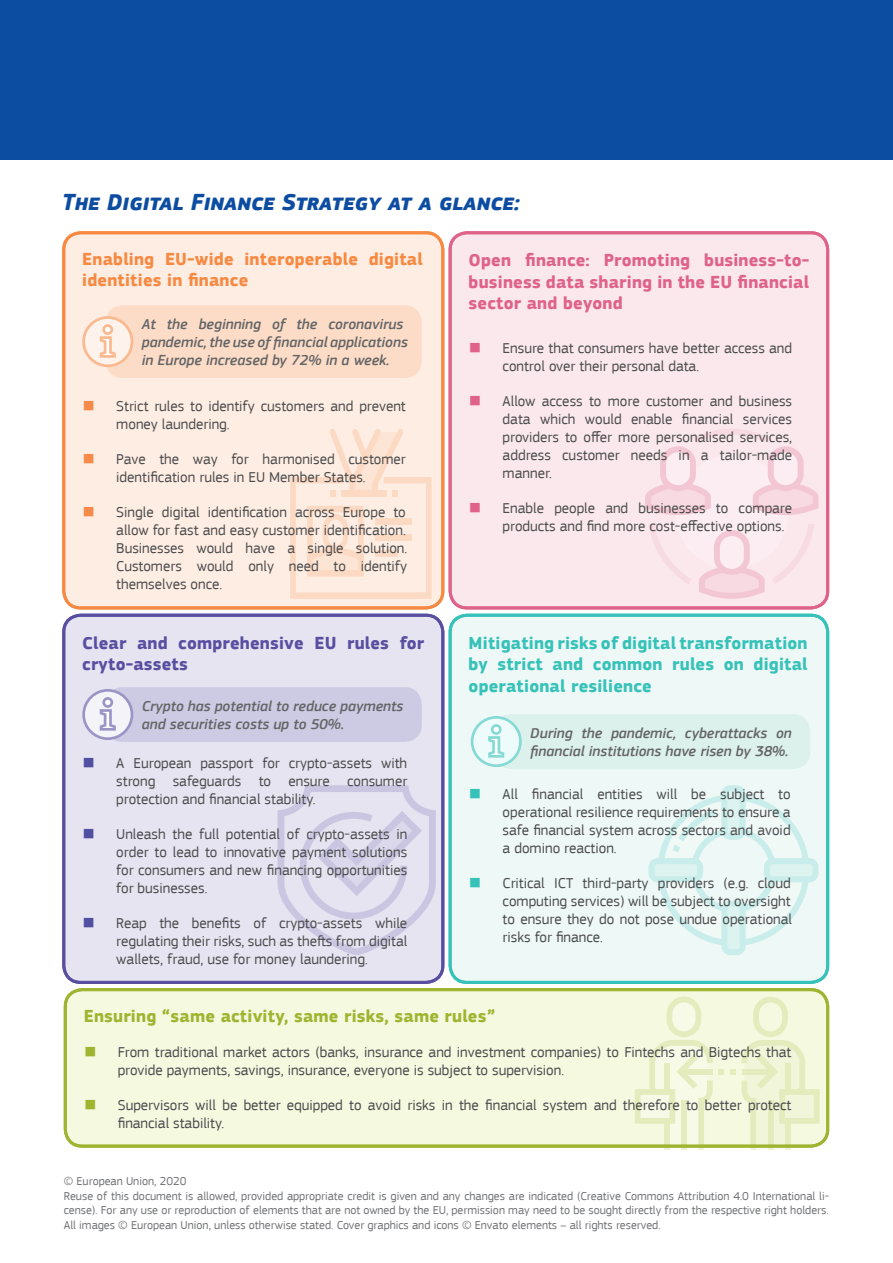
<style>
.page{position:relative;width:893px;height:1263px;background:#fff}
.page>*{position:absolute;margin:0;border:0;box-sizing:border-box;transform-origin:0 0}
.Subtitle_1{font:italic 700 24px "EC Square Sans Pro";color:#0d4da1}
.Subtitle_3{font:700 18px/21.6px "EC Square Sans Pro";letter-spacing:.01em;color:#36c2b9;text-align:justify}
.Subtitle_3-2{font:700 18px/21.6px "EC Square Sans Pro";letter-spacing:.01em;color:#df6289;text-align:justify}
.Subtitle_3-3{font:700 18px/21.6px "EC Square Sans Pro";letter-spacing:.01em;color:#f68a42}
.Subtitle_3-4{font:700 18px/21.6px "EC Square Sans Pro";letter-spacing:.01em;color:#584fa1}
.Subtitle_3-5{font:700 18px "EC Square Sans Pro";letter-spacing:.01em;color:#9fb430}
.t1{font:15px/18px "EC Square Sans Pro";color:#4b4c4d;text-align:justify}
.Body_Text{font:italic 500 15px/18px "EC Square Sans Pro";color:#646567}
.Disclaimer{font:12px/14.4px "EC Square Sans Pro";color:#717275}
.s1{color:#f68a4b}
.s2{color:#504fa1}
.s3{color:#df6289}
.s4{color:#36c2b9}
.s5{color:#9fb430}
</style>
<div class="page">
<div style="left:65px;top:990px;width:763px;height:156px;background:#f5f9e0;border-radius:17px"></div>
<svg style="left:730px;top:1069px;width:6px;height:6px"></svg>
<svg style="left:742px;top:997px;width:78px;height:153px"></svg>
<svg style="left:635px;top:997px;width:89px;height:153px"></svg>
<div style="left:64px;top:988px;width:765px;height:160px;border:3px solid #9fb430;border-radius:17px"></div>
<div style="left:450px;top:615px;width:378px;height:367px;background:#eef8f6;border-radius:17px"></div>
<svg style="left:648px;top:785px;width:171px;height:170px"></svg>
<div style="left:449px;top:614px;width:380px;height:370px;border:3px solid #36c2b9;border-radius:17px"></div>
<div style="left:494px;top:714px;width:316px;height:55px;background:#dcf1ec;border-radius:17px"></div>
<svg style="left:471px;top:716px;width:51px;height:51px"></svg>
<div style="left:64px;top:233px;width:379px;height:375px;background:#feede3;border-radius:17px"></div>
<svg style="left:290px;top:429px;width:142px;height:170px"></svg>
<div style="left:62px;top:231px;width:382px;height:378px;border:3px solid #f68a42;border-radius:17px"></div>
<div style="left:106px;top:305px;width:316px;height:73px;background:#fcdcc6;border-radius:17px"></div>
<svg style="left:82px;top:316px;width:51px;height:51px"></svg>
<div style="left:450px;top:233px;width:378px;height:375px;background:#fae8ed;border-radius:17px"></div>
<div style="left:675px;top:455px;width:114px;height:114px;background:#fbedf1;border-radius:50%"></div>
<svg style="left:649px;top:524px;width:42px;height:60px"></svg>
<svg style="left:773px;top:524px;width:41px;height:59px"></svg>
<svg style="left:699px;top:530px;width:66px;height:69px"></svg>
<svg style="left:645px;top:429px;width:174px;height:86px"></svg>
<div style="left:449px;top:231px;width:380px;height:378px;border:3px solid #df6289;border-radius:17px"></div>
<div style="left:64px;top:615px;width:379px;height:367px;background:#e6e4f1;border-radius:17px"></div>
<svg style="left:277px;top:785px;width:159px;height:170px"></svg>
<div style="left:62px;top:614px;width:382px;height:370px;border:3px solid #584fa1;border-radius:17px"></div>
<div style="left:106px;top:687px;width:316px;height:55px;background:#cdcae3;border-radius:17px"></div>
<svg style="left:82px;top:689px;width:51px;height:51px"></svg>
<div style="left:0;top:0;width:893px;height:160px;background:#0d4da1"></div>
<p class="Subtitle_1" style="left:62px;top:188px;width:459px">The Digital Finance Strategy at a glance:</p>
<p class="Subtitle_3-3" style="left:82px;top:249px;width:342px">Enabling EU-wide interoperable digital identities in finance</p>
<p class="Body_Text" style="left:142px;top:316px;width:268px">At the beginning of the coronavirus pandemic, the use of financial applications in Europe increased by 72% in a week.</p>
<p class="t1" style="left:116px;top:398px;width:291px;text-indent:-34px"><span class="s1">■</span> Strict rules to identify customers and prevent money laundering.</p>
<p class="t1" style="left:82px;top:451px;width:325px;text-align:center"><span class="s1">■</span> Pave the way for harmonised customer identification rules in EU Member States.</p>
<p class="t1" style="left:116px;top:504px;width:293px;text-indent:-34px"><span class="s1">■</span> Single digital identification across Europe to allow for fast and easy customer identification.<br>Businesses would have a single solution.<br>Customers would only need to identify themselves once.</p>
<p class="Subtitle_3-4" style="left:82px;top:633px;width:344px">Clear and comprehensive EU rules for cryto-assets</p>
<p class="Body_Text" style="left:142px;top:697px;width:263px">Crypto has potential to reduce payments and securities costs up to 50%.</p>
<p class="t1" style="left:116px;top:754px;width:292px;text-indent:-34px"><span class="s2">■</span> A European passport for crypto-assets with strong safeguards to ensure consumer protection and financial stability.</p>
<p class="t1" style="left:116px;top:825px;width:292px;text-indent:-34px"><span class="s2">■</span> Unleash the full potential of crypto-assets in order to lead to innovative payment solutions for consumers and new financing opportunities for businesses.</p>
<p class="t1" style="left:116px;top:914px;width:292px;text-indent:-34px"><span class="s2">■</span> Reap the benefits of crypto-assets while regulating their risks, such as thefts from digital wallets, fraud, use for money laundering.</p>
<p class="Subtitle_3-2" style="left:469px;top:250px;width:342px">Open finance: Promoting business-to&shy;business data sharing in the EU financial sector and beyond</p>
<p class="t1" style="left:503px;top:339px;width:291px;text-indent:-34px"><span class="s3">■</span> Ensure that consumers have better access and control over their personal data.</p>
<p class="t1" style="left:503px;top:392px;width:291px;text-indent:-34px"><span class="s3">■</span> Allow access to more customer and business data which would enable financial services providers to offer more personalised services, address customer needs in a tailor-made manner.</p>
<p class="t1" style="left:503px;top:499px;width:291px;text-indent:-34px"><span class="s3">■</span> Enable people and businesses to compare products and find more cost-effective options.</p>
<p class="Subtitle_3" style="left:469px;top:633px;width:340px">Mitigating risks of digital transformation by strict and common rules on digital operational resilience</p>
<p class="Body_Text" style="left:530px;top:724px;width:263px">During the pandemic, cyberattacks on financial institutions have risen by 38%.</p>
<p class="t1" style="left:503px;top:785px;width:289px;text-indent:-34px"><span class="s4">■</span> All financial entities will be subject to operational resilience requirements to ensure a safe financial system across sectors and avoid a domino reaction.</p>
<p class="t1" style="left:503px;top:874px;width:291px;text-indent:-34px"><span class="s4">■</span> Critical ICT third-party providers (e.g. cloud computing services) will be subject to oversight to ensure they do not pose undue operational risks for finance.</p>
<p class="Subtitle_3-5" style="left:84px;top:1005px;width:413px">Ensuring “same activity, same risks, same rules”</p>
<p class="t1" style="left:118px;top:1043px;width:675px;text-indent:-34px"><span class="s5">■</span> From traditional market actors (banks, insurance and investment companies) to Fintechs and Bigtechs that provide payments, savings, insurance, everyone is subject to supervision.</p>
<p class="t1" style="left:118px;top:1096px;width:675px;text-indent:-34px"><span class="s5">■</span> Supervisors will be better equipped to avoid risks in the financial system and therefore to better protect financial stability.</p>
<p class="Disclaimer" style="left:64px;top:1174px;width:124px">© European Union, 2020</p>
<p class="Disclaimer" style="left:64px;top:1188px;width:767px">Reuse of this document is allowed, provided appropriate credit is given and any changes are indicated (Creative Commons Attribution 4.0 International li&shy;cense). For any use or reproduction of elements that are not owned by the EU, permission may need to be sought directly from the respective right holders.</p>
<p class="Disclaimer" style="left:64px;top:1217px;width:598px">All images © European Union, unless otherwise stated. Cover graphics and icons © Envato elements – all rights reserved.</p>
</div>
